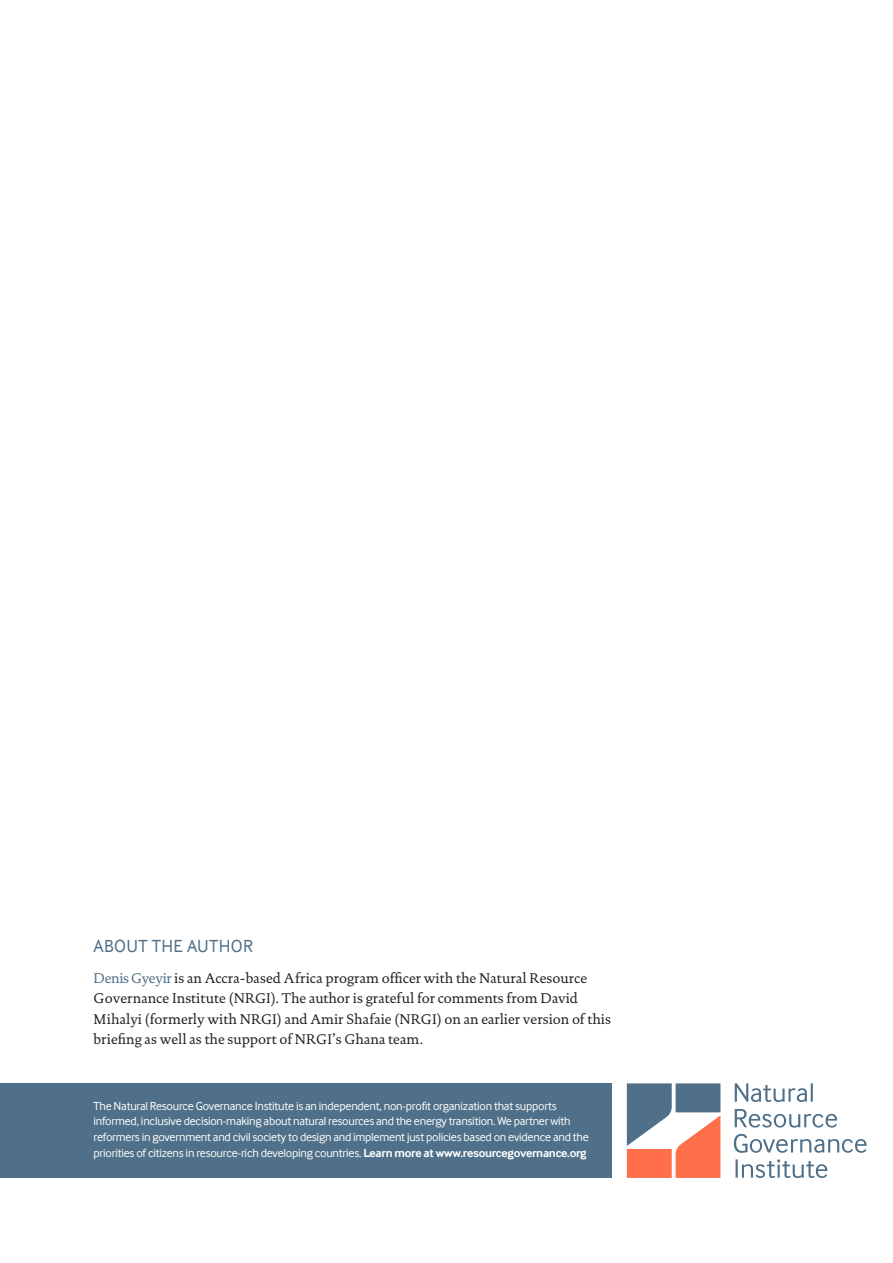
<style>
.page{position:relative;width:893px;height:1263px;background:#fff}
.page>*{position:absolute;margin:0;border:0;box-sizing:border-box;transform-origin:0 0}
.Subhead_1{font:18px "Inter Face";letter-spacing:.02em;color:#4f7088}
.Body{font:14.25px/20.2px "DTL Documenta T";color:#231f20}
.NRGI_boilerplate{font:12px/15.8px "Inter Face";letter-spacing:-.02em;color:#fff}
.s1{color:#4f7088}
.s2{font-weight:700}
</style>
<div class="page">
<div style="left:0;top:1083px;width:611px;height:95px;background:#4f7088"></div>
<svg style="left:735px;top:1159px;width:92px;height:19px"></svg>
<svg style="left:734px;top:1134px;width:133px;height:19px"></svg>
<svg style="left:735px;top:1109px;width:102px;height:18px"></svg>
<svg style="left:735px;top:1083px;width:78px;height:19px"></svg>
<svg style="left:627px;top:1083px;width:93px;height:95px"></svg>
<p class="Subhead_1" style="left:94px;top:936px;width:161px">ABOUT THE AUTHOR</p>
<p class="Body" style="left:94px;top:968px;width:519px"><span class="s1">Denis Gyeyir</span> is an Accra-based Africa program officer with the Natural Resource Governance Institute (NRGI). The author is grateful for comments from David Mihalyi (formerly with NRGI) and Amir Shafaie (NRGI) on an earlier version of this briefing as well as the support of NRGI’s Ghana team.</p>
<p class="NRGI_boilerplate" style="left:94px;top:1097px;width:497px">The Natural Resource Governance Institute is an independent, non-profit organization that supports informed, inclusive decision-making about natural resources and the energy transition. We partner with reformers in government and civil society to design and implement just policies based on evidence and the priorities of citizens in resource-rich developing countries. <span class="s2">Learn more at www.resourcegovernance.org</span></p>
</div>
